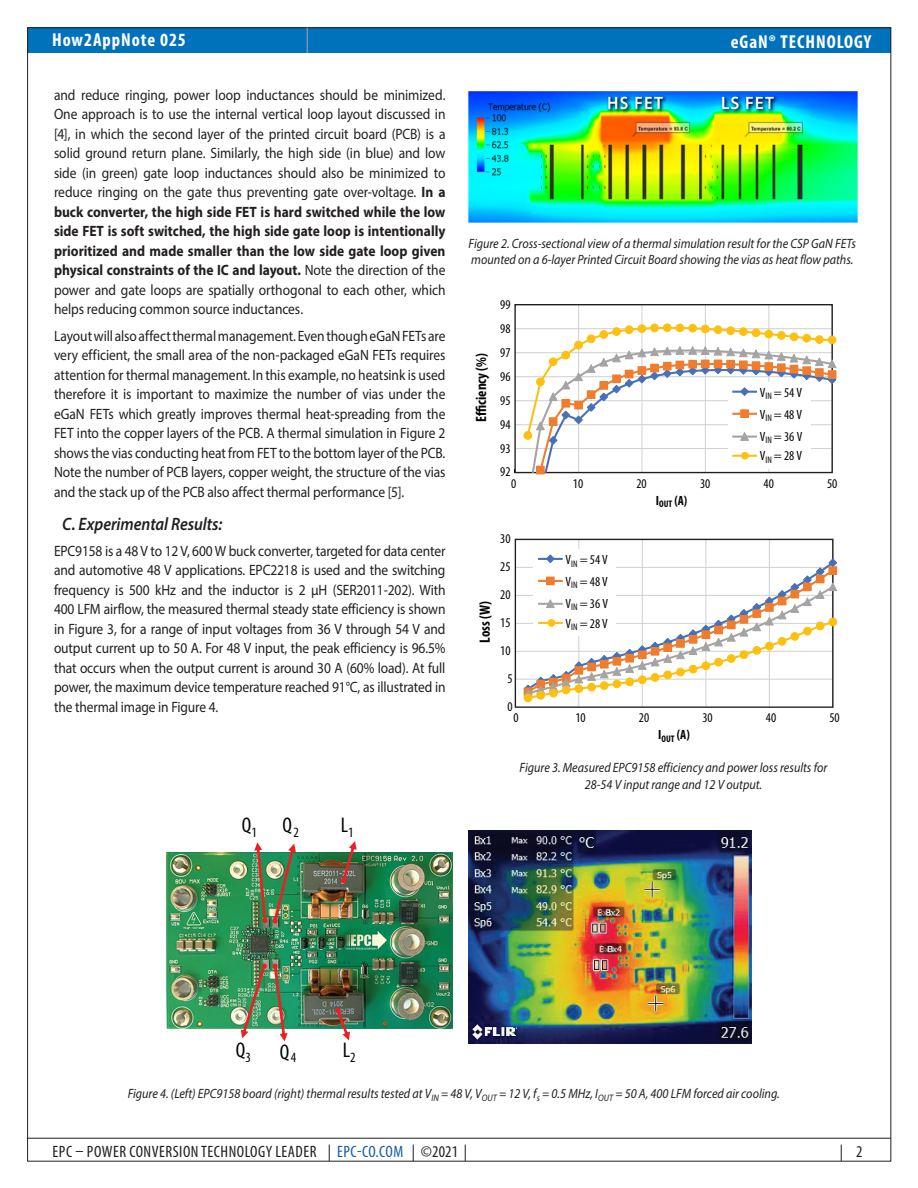
<style>
.page{position:relative;width:918px;height:1188px;background:#fff}
.page>*{position:absolute;margin:0;border:0;box-sizing:border-box;transform-origin:0 0}
.t1{font:condensed 21.3px "Myriad Pro";color:#040503}
.t2{font:700 condensed 18.75px "Myriad Pro";letter-spacing:.05em;color:#fff}
.intro_text{font:italic 600 18px "Myriad Pro";letter-spacing:-.005em;color:#231f20;scale:.9 1}
.t3{font:condensed 16.5px "Myriad Pro";letter-spacing:.03em;color:#231f20}
.intro_text-2{font:15px/19.5px "Myriad Pro";letter-spacing:-.01em;color:#231f20;text-align:justify;scale:.9 1}
.t4{font:700 condensed 14.85px "Myriad Pro";color:#040503}
.t5{font:italic 13.5px/16.5px "Myriad Pro";color:#231f20;text-align:center;scale:.9 1}
.t6{font:condensed 13.35px/23.9px "Myriad Pro";color:#040503;text-align:justify}
.t7{font:700 condensed 13.35px "Myriad Pro";color:#040503}
.s1{font-weight:700}
.s2{color:#175d9e}
</style>
<div class="page">
<div style="left:28px;top:27px;width:863px;height:25px;background:#0072bc"></div>
<hr style="left:27px;top:1138px;width:864px;height:1px;background:#231f20">
<svg style="left:307px;top:28px;width:1px;height:25px"></svg>
<img style="left:468px;top:91px;width:390px;height:132px">
<hr style="left:515px;top:448px;width:317px;height:1px;background:#d1d2d4">
<hr style="left:515px;top:424px;width:317px;height:1px;background:#d1d2d4">
<hr style="left:515px;top:400px;width:317px;height:1px;background:#d1d2d4">
<hr style="left:515px;top:376px;width:317px;height:1px;background:#d1d2d4">
<hr style="left:515px;top:352px;width:317px;height:1px;background:#d1d2d4">
<hr style="left:515px;top:328px;width:317px;height:1px;background:#d1d2d4">
<hr style="left:768px;top:305px;width:1px;height:168px;background:#d1d2d4">
<hr style="left:705px;top:305px;width:1px;height:168px;background:#d1d2d4">
<hr style="left:641px;top:305px;width:1px;height:168px;background:#d1d2d4">
<hr style="left:578px;top:305px;width:1px;height:168px;background:#d1d2d4">
<hr style="left:515px;top:567px;width:318px;height:1px;background:#d1d2d4">
<hr style="left:515px;top:595px;width:318px;height:1px;background:#d1d2d4">
<hr style="left:515px;top:623px;width:318px;height:1px;background:#d1d2d4">
<hr style="left:515px;top:651px;width:318px;height:1px;background:#d1d2d4">
<hr style="left:515px;top:679px;width:318px;height:1px;background:#d1d2d4">
<hr style="left:769px;top:539px;width:1px;height:168px;background:#d1d2d4">
<hr style="left:705px;top:539px;width:1px;height:168px;background:#d1d2d4">
<hr style="left:642px;top:539px;width:1px;height:168px;background:#d1d2d4">
<hr style="left:578px;top:539px;width:1px;height:168px;background:#d1d2d4">
<div style="left:515px;top:539px;width:319px;height:169px;border:1px solid #231f20"></div>
<div style="left:701px;top:325px;width:8px;height:8px;border:1px solid #fcc011;border-radius:50%"></div>
<div style="left:688px;top:324px;width:9px;height:8px;border:1px solid #fcc011;border-radius:50%"></div>
<div style="left:676px;top:324px;width:8px;height:8px;border:1px solid #fcc011;border-radius:50%"></div>
<div style="left:663px;top:324px;width:8px;height:8px;border:1px solid #fcc011;border-radius:50%"></div>
<div style="left:650px;top:324px;width:9px;height:8px;border:1px solid #fcc011;border-radius:50%"></div>
<div style="left:638px;top:324px;width:8px;height:9px;border:1px solid #fcc011;border-radius:50%"></div>
<div style="left:524px;top:431px;width:8px;height:9px;border:1px solid #fcc011;border-radius:50%"></div>
<div style="left:524px;top:694px;width:8px;height:8px;border:1px solid #fcc011;border-radius:50%"></div>
<svg style="left:525px;top:326px;width:312px;height:148px"></svg>
<div style="left:534px;top:550px;width:82px;height:86px;background:#fff"></div>
<svg style="left:523px;top:554px;width:315px;height:146px"></svg>
<div style="left:741px;top:452px;width:8px;height:8px;background:#fcc011;border-radius:50%"></div>
<div style="left:548px;top:619px;width:7px;height:8px;background:#fcc011;border-radius:50%"></div>
<img style="left:166px;top:853px;width:287px;height:176px">
<img style="left:241px;top:963px;width:47px;height:78px">
<svg style="left:340px;top:841px;width:17px;height:43px"></svg>
<svg style="left:335px;top:1008px;width:15px;height:32px"></svg>
<img style="left:468px;top:831px;width:284px;height:213px">
<img style="left:254px;top:842px;width:42px;height:82px">
<p class="t2" style="left:52px;top:28px;width:135px">How2AppNote 025</p>
<p class="t2" style="left:731px;top:30px;width:142px">eGaN® TECHNOLOGY</p>
<p class="intro_text-2" style="left:54px;top:85px;width:437px">and reduce ringing, power loop inductances should be minimized.<br>One approach is to use the internal vertical loop layout discussed in [4], in which the second layer of the printed circuit board (PCB) is a solid ground return plane. Similarly, the high side (in blue) and low side (in green) gate loop inductances should also be minimized to reduce ringing on the gate thus preventing gate over-voltage. <span class="s1">In a buck converter, the high side FET is hard switched while the low side FET is soft switched, the high side gate loop is intentionally prioritized and made smaller than the low side gate loop given physical constraints of the IC and layout.</span> Note the direction of the power and gate loops are spatially orthogonal to each other, which helps reducing common source inductances.</p>
<p class="intro_text-2" style="left:54px;top:326px;width:437px">Layout will also affect thermal management. Even though eGaN FETs are very efficient, the small area of the non-packaged eGaN FETs requires attention for thermal management. In this example, no heatsink is used therefore it is important to maximize the number of vias under the eGaN FETs which greatly improves thermal heat-spreading from the FET into the copper layers of the PCB. A thermal simulation in Figure 2 shows the vias conducting heat from FET to the bottom layer of the PCB.<br>Note the number of PCB layers, copper weight, the structure of the vias and the stack up of the PCB also affect thermal performance [5].</p>
<p class="intro_text" style="left:62px;top:512px;width:179px">C. Experimental Results:</p>
<p class="intro_text-2" style="left:54px;top:541px;width:437px">EPC9158 is a 48 V to 12 V, 600 W buck converter, targeted for data center and automotive 48 V applications. EPC2218 is used and the switching frequency is 500 kHz and the inductor is 2 µH (SER2011-202). With 400 LFM airflow, the measured thermal steady state efficiency is shown in Figure 3, for a range of input voltages from 36 V through 54 V and output current up to 50 A. For 48 V input, the peak efficiency is 96.5% that occurs when the output current is around 30 A (60% load). At full power, the maximum device temperature reached 91°C, as illustrated in the thermal image in Figure 4.</p>
<p class="t1" style="left:242px;top:812px;width:59px">Q<sub>1</sub> Q<sub>2</sub></p>
<p class="t1" style="left:341px;top:812px;width:14px">L<sub>1</sub></p>
<p class="t5" style="left:469px;top:235px;width:432px;text-align:left">Figure 2. Cross-sectional view of a thermal simulation result for the CSP GaN FETs mounted on a 6-layer Printed Circuit Board showing the vias as heat flow paths.</p>
<p class="t6" style="left:500px;top:293px;width:12px">99<br>98<br>97<br>96<br>95<br>94<br>93<br>92</p>
<p class="t6" style="left:511px;top:471px;width:7px">0</p>
<p class="t6" style="left:573px;top:471px;width:12px">10</p>
<p class="t6" style="left:636px;top:471px;width:12px">20</p>
<p class="t6" style="left:700px;top:471px;width:12px">30</p>
<p class="t6" style="left:764px;top:471px;width:12px">40</p>
<p class="t6" style="left:827px;top:471px;width:12px">50</p>
<p class="t4" style="left:472px;top:422px;width:70px;rotate:-90deg">E ciency (%)</p>
<p class="t6" style="left:760px;top:381px;width:44px;line-height:21.9px">V<sub>IN</sub> = 54 V V<sub>IN</sub> = 48 V V<sub>IN</sub> =36V</p>
<p class="t6" style="left:760px;top:444px;width:44px">V<sub>IN</sub> = 28 V</p>
<p class="t7" style="left:656px;top:492px;width:33px">I<sub>OUT</sub> (A)</p>
<p class="t4" style="left:476px;top:643px;width:43px;rotate:-90deg">Loss (W)</p>
<p class="t6" style="left:500px;top:527px;width:12px">30</p>
<p class="t6" style="left:500px;top:555px;width:12px">25</p>
<p class="t6" style="left:500px;top:583px;width:12px">20</p>
<p class="t6" style="left:500px;top:611px;width:12px">15</p>
<p class="t6" style="left:500px;top:639px;width:12px">10</p>
<p class="t6" style="left:508px;top:667px;width:7px">5</p>
<p class="t6" style="left:566px;top:549px;width:44px;line-height:21.9px">V<sub>IN</sub> = 54 V V<sub>IN</sub> = 48 V V<sub>IN</sub> =36V</p>
<p class="t6" style="left:566px;top:611px;width:44px">V<sub>IN</sub> = 28 V</p>
<p class="t6" style="left:508px;top:695px;width:7px">0</p>
<p class="t6" style="left:514px;top:706px;width:7px">0</p>
<p class="t6" style="left:575px;top:706px;width:12px">10</p>
<p class="t6" style="left:639px;top:706px;width:12px">20</p>
<p class="t6" style="left:702px;top:706px;width:12px">30</p>
<p class="t6" style="left:766px;top:706px;width:12px">40</p>
<p class="t6" style="left:829px;top:706px;width:12px">50</p>
<p class="t7" style="left:658px;top:726px;width:33px">I<sub>OUT</sub> (A)</p>
<p class="t5" style="left:520px;top:759px;width:343px">Figure 3. Measured EPC9158 efficiency and power loss results for<br>28-54 V input range and 12 V output.</p>
<p class="t1" style="left:236px;top:1037px;width:17px">Q<sub>3</sub></p>
<p class="t1" style="left:280px;top:1039px;width:18px">Q<sub>4</sub></p>
<p class="t1" style="left:343px;top:1037px;width:14px">L<sub>2</sub></p>
<p class="t5" style="left:128px;top:1085px;width:726px">Figure 4. (Left) EPC9158 board (right) thermal results tested at V<sub>IN</sub> = 48 V, V<sub>OUT</sub> = 12 V, f<sub>s</sub> = 0.5 MHz, I<sub>OUT</sub> = 50 A, 400 LFM forced air cooling.</p>
<p class="t3" style="left:53px;top:1142px;width:416px">EPC – POWER CONVERSION TECHNOLOGY LEADER | <span class="s2">EPC-CO.COM</span> | ©2021 |</p>
<p class="t3" style="left:840px;top:1142px;width:24px">| 2</p>
</div>
